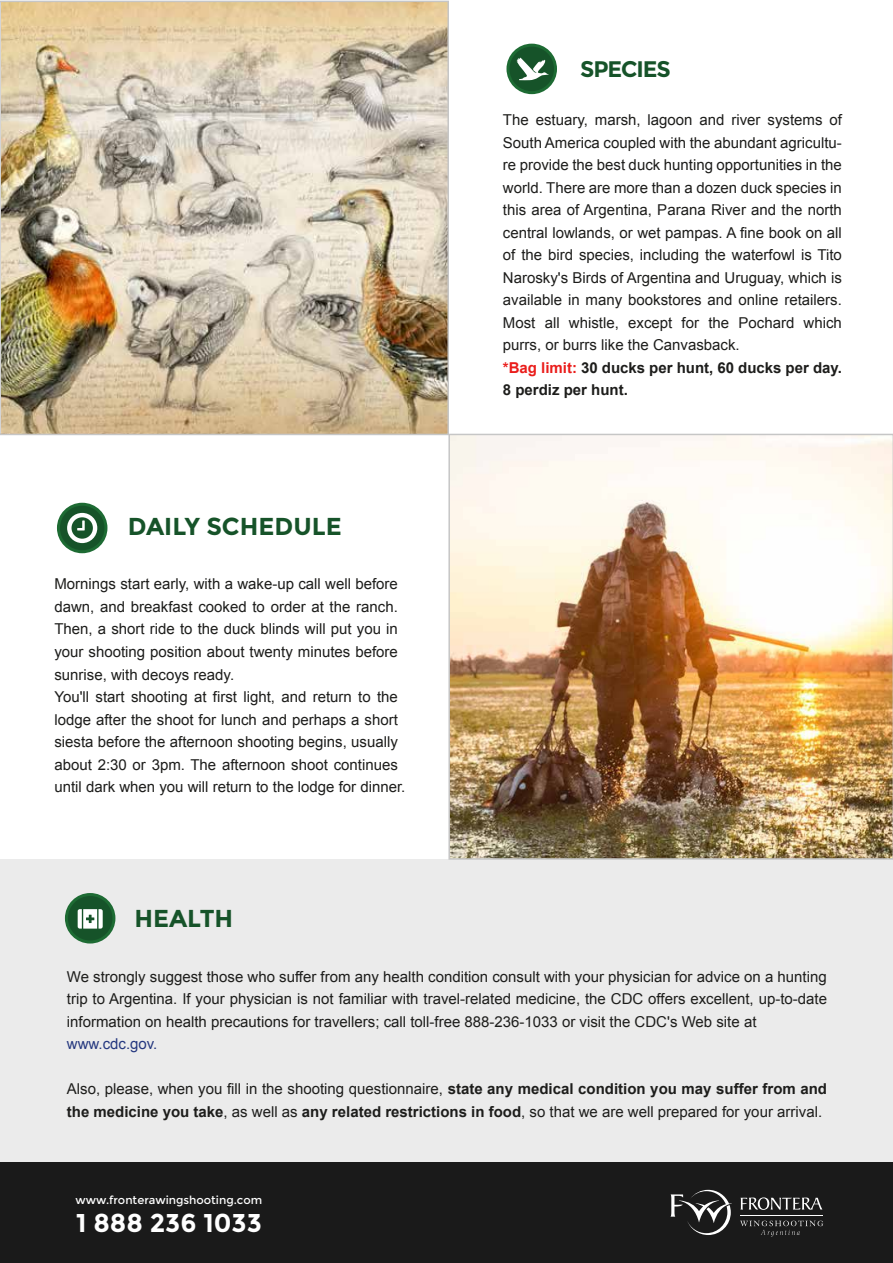
<style>
.page{position:relative;width:893px;height:1263px;background:#fff}
.page>*{position:absolute;margin:0;border:0;box-sizing:border-box;transform-origin:0 0}
.t1{font:700 25.8px "Montserrat";color:#fff}
.t2{font:700 24.45px "Montserrat";color:#165329}
.t3{font:700 22.5px "Montserrat";letter-spacing:-.05em;color:#165329}
.t4{font:15px/22.5px "Arial";color:#1d1d1b}
.t5{font:15px "Arial";color:#25387f}
.t6{font:11.25px "Montserrat";color:#fff}
.s1{font-weight:700;color:#ea1d1b}
.s2{font-weight:700}
</style>
<div class="page">
<div style="left:0;top:859px;width:893px;height:304px;background:#ebebeb"></div>
<div style="left:0;top:1163px;width:893px;height:100px;background:#1a1a1a"></div>
<svg style="left:740px;top:1197px;width:82px;height:13px"></svg>
<hr style="left:740px;top:1215px;width:83px;height:1px;background:#fff">
<svg style="left:740px;top:1220px;width:83px;height:17px"></svg>
<svg style="left:671px;top:1190px;width:61px;height:45px"></svg>
<svg style="left:58px;top:504px;width:48px;height:48px"></svg>
<div style="left:57px;top:503px;width:50px;height:50px;border:3px solid #1d6b33;border-radius:50%"></div>
<div style="left:508px;top:45px;width:47px;height:48px;background:#165329;border-radius:50%"></div>
<div style="left:506px;top:44px;width:51px;height:50px;border:3px solid #1d6b33;border-radius:50%"></div>
<svg style="left:517px;top:58px;width:32px;height:22px"></svg>
<img style="left:3px;top:4px;width:443px;height:428px">
<svg style="left:67px;top:513px;width:30px;height:30px"></svg>
<img style="left:448px;top:434px;width:445px;height:426px">
<div style="left:0;top:1px;width:449px;height:434px;border:2px solid #c6c6c6"></div>
<div style="left:66px;top:894px;width:48px;height:48px;background:#165329;border-radius:50%"></div>
<div style="left:65px;top:893px;width:50px;height:50px;border:3px solid #1d6b33;border-radius:50%"></div>
<svg style="left:78px;top:909px;width:25px;height:19px"></svg>
<h3 class="t3" style="left:580px;top:56px;width:92px">SPECIES</h3>
<h2 class="t2" style="left:128px;top:512px;width:215px">DAILY SCHEDULE</h2>
<p class="t4" style="left:54px;top:573px;width:353px">Mornings start early, with a wake-up call well before dawn, and breakfast cooked to order at the ranch.<br>Then, a short ride to the duck blinds will put you in your shooting position about twenty minutes before sunrise, with decoys ready.<br>You'll start shooting at first light, and return to the lodge after the shoot for lunch and perhaps a short siesta before the afternoon shooting begins, usually about 2:30 or 3pm. The afternoon shoot continues until dark when you will return to the lodge for dinner.</p>
<h2 class="t2" style="left:134px;top:904px;width:100px">HEALTH</h2>
<p class="t4" style="left:503px;top:109px;width:341px">The estuary, marsh, lagoon and river systems of South America coupled with the abundant agricultu&shy;re provide the best duck hunting opportunities in the world. There are more than a dozen duck species in this area of Argentina, Parana River and the north central lowlands, or wet pampas. A fine book on all of the bird species, including the waterfowl is Tito Narosky's Birds of Argentina and Uruguay, which is available in many bookstores and online retailers.<br>Most all whistle, except for the Pochard which purrs, or burrs like the Canvasback.<br><span class="s1">*Bag limit:</span> <span class="s2">30 ducks per hunt, 60 ducks per day.<br>8 perdiz per hunt.</span></p>
<p class="t4" style="left:67px;top:965px;width:762px;text-align:justify">We strongly suggest those who suffer from any health condition consult with your physician for advice on a hunting trip to Argentina. If your physician is not familiar with travel-related medicine, the CDC offers excellent, up-to-date information on health precautions for travellers; call toll-free 888-236-1033 or visit the CDC's Web site at</p>
<p class="t5" style="left:67px;top:1034px;width:92px">www.cdc.gov.</p>
<p class="t4" style="left:67px;top:1078px;width:762px">Also, please, when you fill in the shooting questionnaire, <span class="s2">state any medical condition you may suffer from and the medicine you take</span>, as well as <span class="s2">any related restrictions in food</span>, so that we are well prepared for your arrival.</p>
<p class="t6" style="left:76px;top:1193px;width:188px">www.fronterawingshooting.com</p>
<h1 class="t1" style="left:76px;top:1208px;width:187px">1 888 236 1033</h1>
</div>
